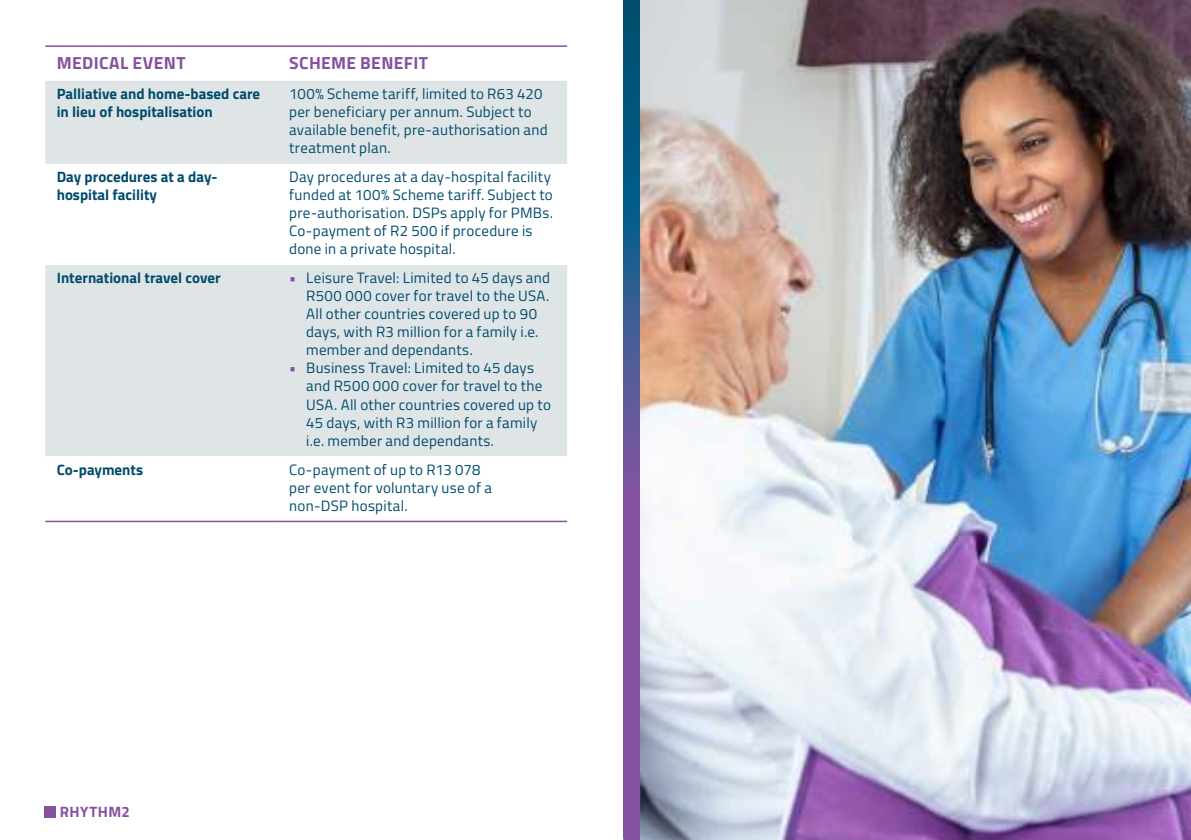
<style>
.page{position:relative;width:1191px;height:840px;background:#fff}
.page>*{position:absolute;margin:0;border:0;box-sizing:border-box;transform-origin:0 0}
.t1{font:700 17.6px "Titillium Web";letter-spacing:.02em;color:#8551a0}
.t2{font:15px/18px "Titillium Web";letter-spacing:.02em;color:#004c6c}
.t3{font:700 15px/18px "Titillium Web";color:#004c6c}
.t4{font:700 15px "Titillium Web";letter-spacing:.025em;color:#8551a0}
.s1{color:#8551a0}
</style>
<div class="page">
<div style="left:45px;top:805px;width:11px;height:11px;background:#8551a0"></div>
<img style="left:640px;top:0;width:551px;height:839px">
<img style="left:624px;top:0;width:16px;height:839px">
<div style="left:45px;top:81px;width:233px;height:83px;background:#dfe4e7"></div>
<div style="left:278px;top:81px;width:289px;height:83px;background:#dfe4e7"></div>
<div style="left:45px;top:265px;width:522px;height:191px;background:#dfe4e7"></div>
<hr style="left:45px;top:45px;width:233px;height:2px;background:#8551a0">
<hr style="left:278px;top:45px;width:289px;height:2px;background:#8551a0">
<hr style="left:45px;top:520px;width:233px;height:2px;background:#8551a0">
<hr style="left:278px;top:520px;width:289px;height:2px;background:#8551a0">
<p class="t1" style="left:57px;top:56px;width:130px">MEDICAL EVENT</p>
<p class="t1" style="left:289px;top:56px;width:140px">SCHEME BENEFIT</p>
<p class="t3" style="left:57px;top:86px;width:205px">Palliative and home-based care in lieu of hospitalisation</p>
<p class="t2" style="left:289px;top:86px;width:260px">100% Scheme tariff, limited to R63 420 per beneficiary per annum. Subject to available benefit, pre-authorisation and treatment plan.</p>
<p class="t3" style="left:57px;top:169px;width:162px">Day procedures at a day&shy;hospital facility</p>
<p class="t2" style="left:289px;top:169px;width:265px">Day procedures at a day-hospital facility funded at 100% Scheme tariff. Subject to pre-authorisation. DSPs apply for PMBs.<br>Co-payment of R2 500 if procedure is done in a private hospital.</p>
<p class="t3" style="left:57px;top:270px;width:165px">International travel cover</p>
<p class="t2" style="left:306px;top:270px;width:245px;text-indent:-17px"><span class="s1">•</span> Leisure Travel: Limited to 45 days and R500 000 cover for travel to the USA.<br>All other countries covered up to 90 days, with R3 million for a family i.e. member and dependants.</p>
<p class="t2" style="left:306px;top:360px;width:246px;text-indent:-17px"><span class="s1">•</span> Business Travel: Limited to 45 days and R500 000 cover for travel to the USA. All other countries covered up to 45 days, with R3 million for a family i.e. member and dependants.</p>
<p class="t3" style="left:57px;top:461px;width:88px">Co-payments</p>
<p class="t2" style="left:289px;top:461px;width:204px">Co-payment of up to R13 078 per event for voluntary use of a non-DSP hospital.</p>
<p class="t4" style="left:60px;top:805px;width:71px">RHYTHM2</p>
</div>
